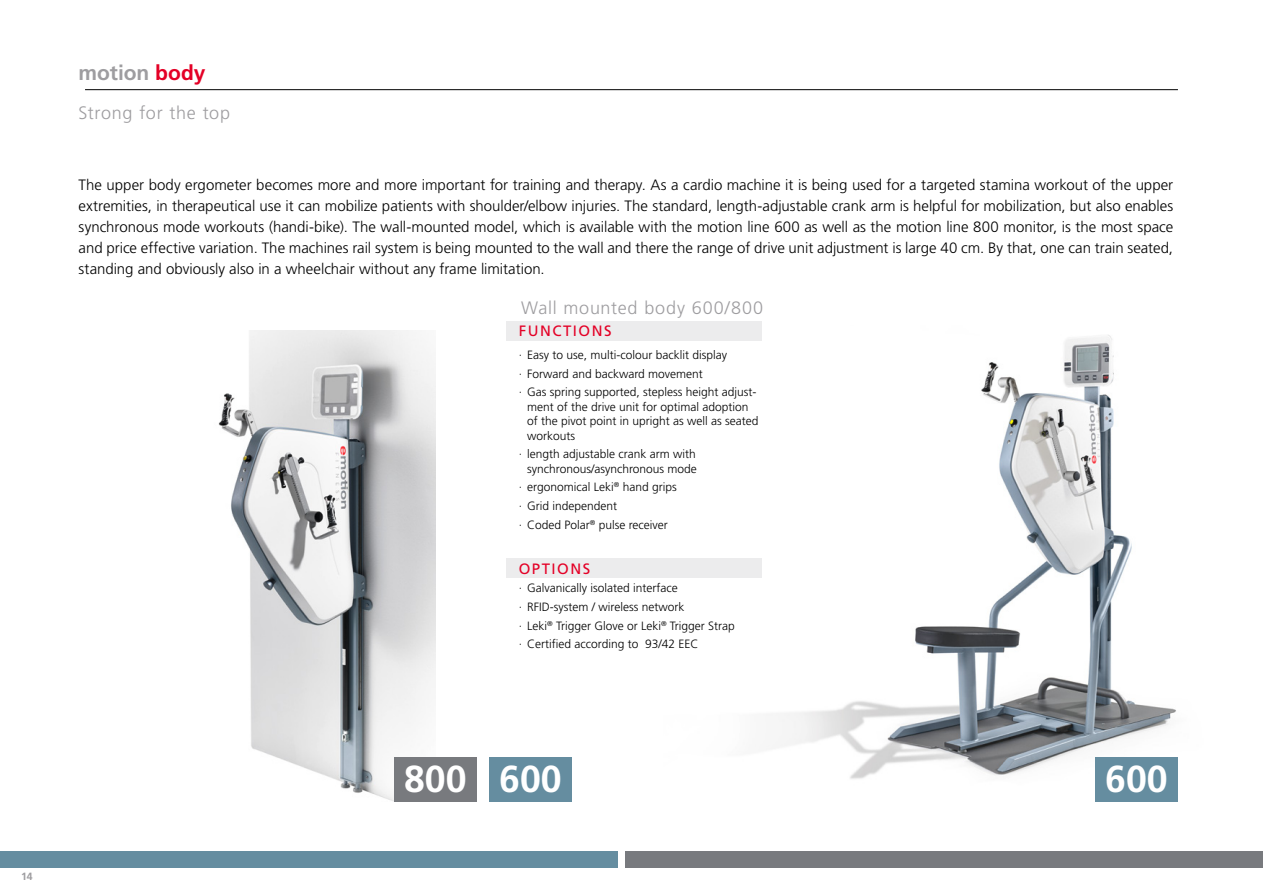
<style>
.page{position:relative;width:1263px;height:893px;background:#fff}
.page>*{position:absolute;margin:0;border:0;box-sizing:border-box;transform-origin:0 0}
.t1{font:700 37.5px "Frutiger";color:#fff}
.t2{font:700 21px "Frutiger";letter-spacing:-.005em;color:#9e9da0}
.t3{font:300 18px "Frutiger";letter-spacing:.04em;color:#9e9da0}
.t4{font:300 15px/21px "Frutiger";color:#000;text-align:justify}
.t5{font:15px "Frutiger";letter-spacing:.1em;color:#e40026}
.t6{font:300 12px/18.6px "Frutiger";color:#000}
.t7{font:700 10.5px "Frutiger";color:#9e9da0}
.s1{color:#e40026}
</style>
<div class="page">
<div style="left:0;top:851px;width:617px;height:16px;background:#658da0"></div>
<div style="left:626px;top:851px;width:637px;height:16px;background:#787a7e"></div>
<hr style="left:85px;top:89px;width:1093px;height:1px;background:#000">
<img style="left:218px;top:331px;width:217px;height:470px">
<div style="left:394px;top:757px;width:83px;height:44px;background:#787a7e"></div>
<img style="left:663px;top:325px;width:513px;height:454px">
<div style="left:1095px;top:757px;width:83px;height:44px;background:#658da0"></div>
<div style="left:489px;top:757px;width:83px;height:44px;background:#658da0"></div>
<div style="left:506px;top:558px;width:255px;height:19px;background:#ececed"></div>
<div style="left:506px;top:321px;width:255px;height:19px;background:#ececed"></div>
<p class="t7" style="left:21px;top:870px;width:13px">14</p>
<h2 class="t2" style="left:79px;top:60px;width:128px">motion <span class="s1">body</span></h2>
<p class="t3" style="left:79px;top:102px;width:153px">Strong for the top</p>
<p class="t4" style="left:79px;top:175px;width:1096px">The upper body ergometer becomes more and more important for training and therapy. As a cardio machine it is being used for a targeted stamina workout of the upper extremities, in therapeutical use it can mobilize patients with shoulder/elbow injuries. The standard, length-adjustable crank arm is helpful for mobilization, but also enables synchronous mode workouts (handi-bike). The wall-mounted model, which is available with the motion line 600 as well as the motion line 800 monitor, is the most space and price effective variation. The machines rail system is being mounted to the wall and there the range of drive unit adjustment is large 40 cm. By that, one can train seated, standing and obviously also in a wheelchair without any frame limitation.</p>
<p class="t3" style="left:521px;top:297px;width:244px">Wall mounted body 600/800</p>
<p class="t5" style="left:519px;top:322px;width:94px">FUNCTIONS</p>
<p class="t6" style="left:519px;top:346px;width:239px">· Easy to use, multi-colour backlit display<br>· Forward and backward movement<br>· Gas spring supported, stepless height adjust-</p>
<p class="t6" style="left:527px;top:399px;width:233px;line-height:14.4px">ment of the drive unit for optimal adoption of the pivot point in upright as well as seated workouts</p>
<p class="t6" style="left:519px;top:447px;width:180px;line-height:14.4px;text-align:right">· length adjustable crank arm with synchronous/asynchronous mode</p>
<p class="t6" style="left:519px;top:478px;width:160px">· ergonomical Leki<sup>®</sup> hand grips · Grid independent<br>· Coded Polar<sup>®</sup> pulse receiver</p>
<p class="t5" style="left:519px;top:560px;width:73px">OPTIONS</p>
<p class="t6" style="left:519px;top:579px;width:218px">· Galvanically isolated interface<br>· RFID-system / wireless network<br>· Leki<sup>®</sup> Trigger Glove or Leki<sup>®</sup> Trigger Strap · Certified according to 93/42 EEC</p>
<h1 class="t1" style="left:404px;top:757px;width:159px">800 600</h1>
<h1 class="t1" style="left:1105px;top:757px;width:64px">600</h1>
</div>
